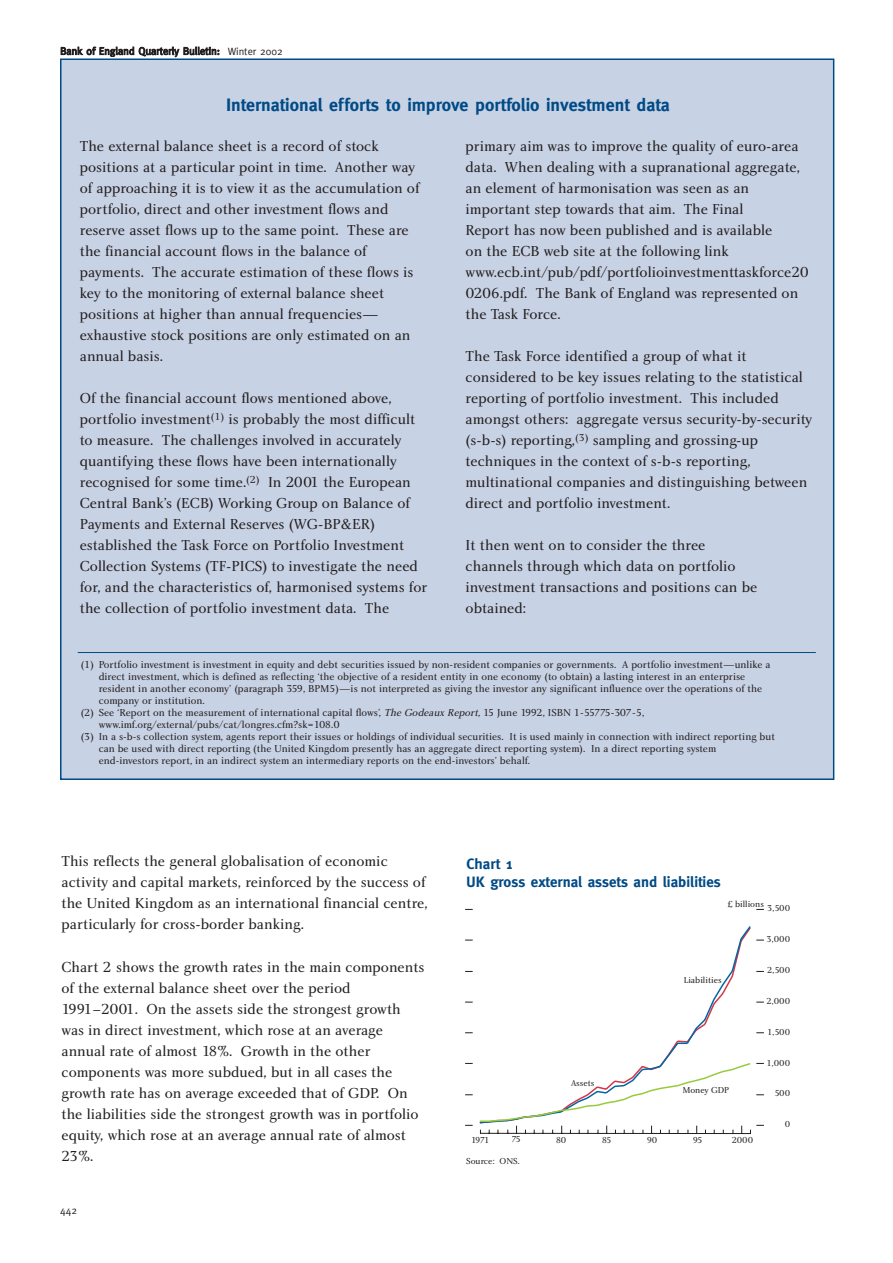
<style>
.page{position:relative;width:893px;height:1263px;background:#fff}
.page>*{position:absolute;margin:0;border:0;box-sizing:border-box;transform-origin:0 0}
.t1{font:700 18px "Meta";color:#004a85}
.t2{font:15px/21px "Charlotte Book Plain";color:#231f1f}
.t3{font:700 15px/18px "Meta";color:#004a85}
.t4{font:10.5px "Charlotte Book Plain";color:#231f1f}
.t5{font:10.5px "Meta";color:#231f1f}
.t6{font:9px "Charlotte Book Plain";color:#231f1f}
.s1{font-style:italic}
</style>
<div class="page">
<div style="left:61px;top:59px;width:772px;height:720px;background:#c8d2e5"></div>
<svg style="left:662px;top:926px;width:89px;height:136px"></svg>
<svg style="left:479px;top:1062px;width:285px;height:72px"></svg>
<hr style="left:78px;top:652px;width:737px;height:1px;background:#004a85">
<p class="t5" style="left:60px;top:47px;width:224px">Bank of England Quarterly Bulletin: Winter 2002</p>
<p class="t1" style="left:226px;top:98px;width:445px">International efforts to improve portfolio investment data</p>
<p class="t2" style="left:80px;top:136px;width:341px">The external balance sheet is a record of stock positions at a particular point in time. Another way of approaching it is to view it as the accumulation of portfolio, direct and other investment flows and reserve asset flows up to the same point. These are the financial account flows in the balance of payments. The accurate estimation of these flows is key to the monitoring of external balance sheet positions at higher than annual frequencies— exhaustive stock positions are only estimated on an annual basis.</p>
<p class="t2" style="left:80px;top:388px;width:349px">Of the financial account flows mentioned above, portfolio investment<sup>(1)</sup> is probably the most difficult to measure. The challenges involved in accurately quantifying these flows have been internationally recognised for some time.<sup>(2)</sup> In 2001 the European Central Bank’s (ECB) Working Group on Balance of Payments and External Reserves (WG-BP&amp;ER) established the Task Force on Portfolio Investment Collection Systems (TF-PICS) to investigate the need for, and the characteristics of, harmonised systems for the collection of portfolio investment data. The</p>
<p class="t2" style="left:465px;top:136px;width:345px">primary aim was to improve the quality of euro-area data. When dealing with a supranational aggregate, an element of harmonisation was seen as an important step towards that aim. The Final<br>Report has now been published and is available<br>on the ECB web site at the following link www.ecb.int/pub/pdf/portfolioinvestmenttaskforce20<br>0206.pdf. The Bank of England was represented on the Task Force.</p>
<p class="t2" style="left:465px;top:346px;width:348px">The Task Force identified a group of what it considered to be key issues relating to the statistical reporting of portfolio investment. This included amongst others: aggregate versus security-by-security (s-b-s) reporting,<sup>(3)</sup> sampling and grossing-up techniques in the context of s-b-s reporting, multinational companies and distinguishing between direct and portfolio investment.</p>
<p class="t2" style="left:465px;top:535px;width:293px">It then went on to consider the three channels through which data on portfolio investment transactions and positions can be obtained:</p>
<p class="t4" style="left:81px;top:660px;width:691px">(1) Portfolio investment is investment in equity and debt securities issued by non-resident companies or governments. A portfolio investment—unlike a</p>
<p class="t4" style="left:99px;top:672px;width:648px">direct investment, which is defined as reflecting ‘the objective of a resident entity in one economy (to obtain) a lasting interest in an enterprise</p>
<p class="t4" style="left:99px;top:684px;width:665px">resident in another economy’ (paragraph 359, BPM5)—is not interpreted as giving the investor any significant influence over the operations of the</p>
<p class="t4" style="left:99px;top:696px;width:108px">company or institution.</p>
<p class="t4" style="left:81px;top:708px;width:565px">(2) See ‘Report on the measurement of international capital flows’, <span class="s1">The Godeaux Report</span>, 15 June 1992, ISBN 1-55775-307-5,</p>
<p class="t4" style="left:99px;top:720px;width:243px">www.imf.org/external/pubs/cat/longres.cfm?sk=108.0</p>
<p class="t4" style="left:81px;top:732px;width:696px">(3) In a s-b-s collection system, agents report their issues or holdings of individual securities. It is used mainly in connection with indirect reporting but</p>
<p class="t4" style="left:99px;top:744px;width:619px">can be used with direct reporting (the United Kingdom presently has an aggregate direct reporting system). In a direct reporting system</p>
<p class="t4" style="left:99px;top:756px;width:433px">end-investors report, in an indirect system an intermediary reports on the end-investors’ behalf.</p>
<p class="t2" style="left:61px;top:852px;width:368px">This reflects the general globalisation of economic activity and capital markets, reinforced by the success of the United Kingdom as an international financial centre, particularly for cross-border banking.</p>
<p class="t2" style="left:61px;top:958px;width:364px">Chart 2 shows the growth rates in the main components of the external balance sheet over the period 1991–2001. On the assets side the strongest growth was in direct investment, which rose at an average annual rate of almost 18%. Growth in the other components was more subdued, but in all cases the growth rate has on average exceeded that of GDP. On the liabilities side the strongest growth was in portfolio equity, which rose at an average annual rate of almost 23%.</p>
<p class="t5" style="left:60px;top:1207px;width:18px">442</p>
<p class="t3" style="left:466px;top:856px;width:256px">Chart 1<br>UK gross external assets and liabilities</p>
<p class="t6" style="left:727px;top:900px;width:38px">£ billions</p>
<p class="t6" style="left:767px;top:905px;width:25px">3,500</p>
<p class="t6" style="left:766px;top:936px;width:25px">3,000</p>
<p class="t6" style="left:683px;top:976px;width:39px">Liabilities</p>
<p class="t6" style="left:571px;top:1079px;width:25px">Assets</p>
<p class="t6" style="left:682px;top:1087px;width:48px">Money GDP</p>
<p class="t6" style="left:471px;top:1136px;width:20px">1971</p>
<p class="t6" style="left:511px;top:1136px;width:11px">75</p>
<p class="t6" style="left:556px;top:1136px;width:12px">80</p>
<p class="t6" style="left:466px;top:1158px;width:55px">Source: ONS.</p>
<p class="t6" style="left:602px;top:1137px;width:11px">85</p>
<p class="t6" style="left:647px;top:1137px;width:12px">90</p>
<p class="t6" style="left:693px;top:1137px;width:11px">95</p>
<p class="t6" style="left:732px;top:1137px;width:23px">2000</p>
<p class="t6" style="left:767px;top:967px;width:25px">2,500</p>
<p class="t6" style="left:766px;top:997px;width:25px">2,000</p>
<p class="t6" style="left:767px;top:1028px;width:25px">1,500</p>
<p class="t6" style="left:766px;top:1059px;width:25px">1,000</p>
<p class="t6" style="left:774px;top:1090px;width:17px">500</p>
<p class="t6" style="left:784px;top:1121px;width:7px">0</p>
</div>
